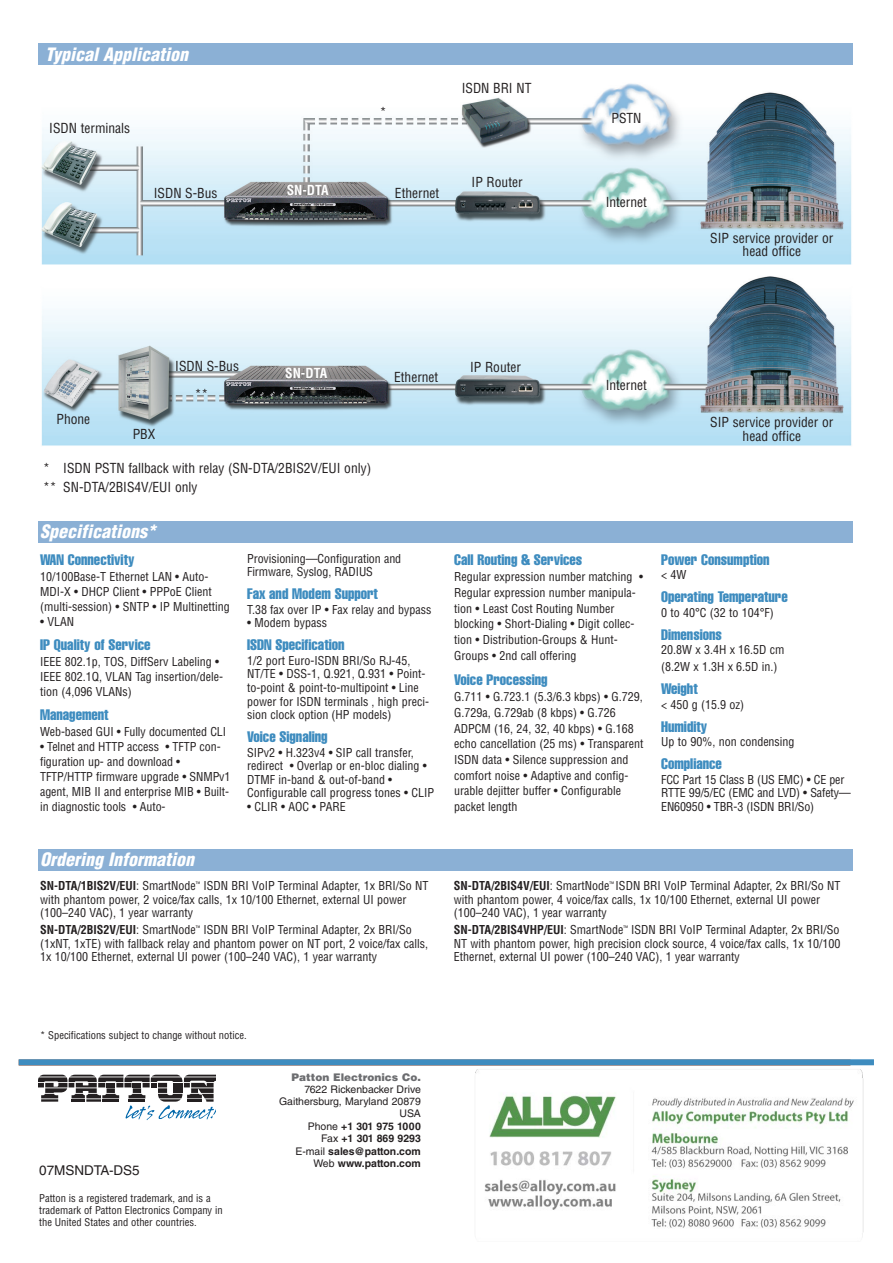
<style>
.page{position:relative;width:893px;height:1263px;background:#fff}
.page>*{position:absolute;margin:0;border:0;box-sizing:border-box;transform-origin:0 0}
.t1{font:italic 900 condensed 18px "Helvetica LT Std";color:#fff}
.t2{font:15px "Helvetica LT Std Comp";color:#3e8cbf}
.t3{font:condensed 13.5px/13.5px "Helvetica LT Std";color:#231f20;text-align:center}
.t4{font:700 condensed 13.5px "Helvetica LT Std";color:#fff}
.t5{font:13.5px "Helvetica LT Std";color:#231f20}
.t6{font:condensed 12px/13.5px "Helvetica LT Std";color:#231f20}
.t7{font:condensed 10.5px/12px "Helvetica LT Std";color:#231f20}
.t8{font:10.5px/12.5px "Helvetica LT Std";color:#231f20;text-align:right}
.t9{font:900 10.5px "Helvetica LT Std";color:#6c6d70}
.s1{font-weight:700}
</style>
<div class="page">
<div style="left:39px;top:44px;width:814px;height:21px;background:#8bb0d5"></div>
<img style="left:41px;top:83px;width:811px;height:363px">
<div style="left:39px;top:849px;width:814px;height:22px;background:#8bb0d5"></div>
<div style="left:39px;top:521px;width:814px;height:22px;background:#8bb0d5"></div>
<div style="left:19px;top:1060px;width:831px;height:6px;background:#a79897"></div>
<svg style="left:42px;top:1074px;width:173px;height:1px"></svg>
<svg style="left:38px;top:1075px;width:177px;height:45px"></svg>
<div style="left:19px;top:1059px;width:855px;height:6px;background:#3e8cbf"></div>
<img style="left:475px;top:1065px;width:393px;height:172px">
<h1 class="t1" style="left:45px;top:47px;width:144px">Typical Application</h1>
<p class="t3" style="left:49px;top:122px;width:82px">ISDN terminals</p>
<p class="t3" style="left:380px;top:106px;width:8px">*</p>
<p class="t4" style="left:287px;top:185px;width:43px">SN-DTA</p>
<p class="t3" style="left:154px;top:187px;width:65px">ISDN S-Bus</p>
<p class="t3" style="left:395px;top:187px;width:46px">Ethernet</p>
<p class="t3" style="left:462px;top:83px;width:71px">ISDN BRI NT</p>
<p class="t3" style="left:472px;top:176px;width:52px">IP Router</p>
<p class="t3" style="left:611px;top:112px;width:32px">PSTN</p>
<p class="t3" style="left:606px;top:196px;width:43px">Internet</p>
<p class="t3" style="left:710px;top:232px;width:125px">SIP service provider or head office</p>
<p class="t3" style="left:57px;top:413px;width:35px">Phone</p>
<p class="t3" style="left:133px;top:428px;width:24px">PBX</p>
<p class="t3" style="left:175px;top:360px;width:65px">ISDN S-Bus</p>
<p class="t3" style="left:195px;top:389px;width:15px">**</p>
<p class="t4" style="left:285px;top:368px;width:43px">SN-DTA</p>
<p class="t3" style="left:43px;top:459px;width:330px;line-height:18.9px;text-align:left">* ISDN PSTN fallback with relay (SN-DTA/2BIS2V/EUI only) ** SN-DTA/2BIS4V/EUI only</p>
<p class="t3" style="left:394px;top:371px;width:46px">Ethernet</p>
<h1 class="t1" style="left:40px;top:524px;width:117px">Specifications*</h1>
<p class="t2" style="left:40px;top:553px;width:96px">WAN Connectivity</p>
<p class="t6" style="left:40px;top:570px;width:191px;line-height:15px">10/100Base-T Ethernet LAN • Auto-<br>MDI-X • DHCP Client • PPPoE Client (multi-session) • SNTP • IP Multinetting</p>
<p class="t6" style="left:40px;top:615px;width:35px">• VLAN</p>
<p class="t2" style="left:40px;top:639px;width:112px">IP Quality of Service</p>
<p class="t6" style="left:40px;top:655px;width:184px;line-height:15px">IEEE 802.1p, TOS, DiffServ Labeling •<br>IEEE 802.1Q, VLAN Tag insertion/dele&shy;tion (4,096 VLANs)</p>
<p class="t2" style="left:40px;top:709px;width:70px">Management</p>
<p class="t6" style="left:40px;top:726px;width:188px">Web-based GUI • Fully documented CLI</p>
<p class="t6" style="left:40px;top:740px;width:192px;line-height:15px">• Telnet and HTTP access • TFTP con&shy;figuration up- and download • TFTP/HTTP firmware upgrade • SNMPv1 agent, MIB II and enterprise MIB • Built&shy;in diagnostic tools • Auto-</p>
<h1 class="t1" style="left:40px;top:852px;width:155px">Ordering Information</h1>
<p class="t6" style="left:247px;top:552px;width:156px">Provisioning—Configuration and<br>Firmware, Syslog, RADIUS</p>
<p class="t2" style="left:247px;top:588px;width:132px">Fax and Modem Support</p>
<p class="t6" style="left:247px;top:604px;width:186px">T.38 fax over IP • Fax relay and bypass</p>
<p class="t6" style="left:247px;top:617px;width:81px">• Modem bypass</p>
<p class="t2" style="left:247px;top:639px;width:99px">ISDN Specification</p>
<p class="t6" style="left:247px;top:655px;width:184px">1/2 port Euro-ISDN BRI/So RJ-45, NT/TE • DSS-1, Q.921, Q.931 • Point&shy;to-point &amp; point-to-multipoint • Line power for ISDN terminals , high preci&shy;sion clock option (HP models)</p>
<p class="t2" style="left:247px;top:731px;width:82px">Voice Signaling</p>
<p class="t6" style="left:247px;top:747px;width:189px">SIPv2 • H.323v4 • SIP call transfer, redirect • Overlap or en-bloc dialing • DTMF in-band &amp; out-of-band • Configurable call progress tones • CLIP</p>
<p class="t6" style="left:247px;top:801px;width:100px">• CLIR • AOC • PARE</p>
<p class="t6" style="left:40px;top:880px;width:390px"><span class="s1">SN-DTA/1BIS2V/EUI</span>: SmartNode<sup>™</sup> ISDN BRI VoIP Terminal Adapter, 1x BRI/So NT with phantom power, 2 voice/fax calls, 1x 10/100 Ethernet, external UI power (100–240 VAC), 1 year warranty</p>
<p class="t6" style="left:40px;top:924px;width:389px"><span class="s1">SN-DTA/2BIS2V/EUI</span>: SmartNode<sup>™</sup> ISDN BRI VoIP Terminal Adapter, 2x BRI/So (1xNT, 1xTE) with fallback relay and phantom power on NT port, 2 voice/fax calls,<br>1x 10/100 Ethernet, external UI power (100–240 VAC), 1 year warranty</p>
<p class="t3" style="left:470px;top:361px;width:52px">IP Router</p>
<p class="t3" style="left:606px;top:380px;width:43px">Internet</p>
<p class="t3" style="left:710px;top:417px;width:125px">SIP service provider or head office</p>
<p class="t2" style="left:454px;top:553px;width:130px">Call Routing &amp; Services</p>
<p class="t6" style="left:454px;top:570px;width:191px;line-height:15.6px">Regular expression number matching • Regular expression number manipula&shy;tion • Least Cost Routing Number blocking • Short-Dialing • Digit collec&shy;tion • Distribution-Groups &amp; Hunt-Groups • 2nd call offering</p>
<p class="t2" style="left:454px;top:674px;width:95px">Voice Processing</p>
<p class="t6" style="left:454px;top:690px;width:191px;line-height:15.6px">G.711 • G.723.1 (5.3/6.3 kbps) • G.729, G.729a, G.729ab (8 kbps) • G.726<br>ADPCM (16, 24, 32, 40 kbps) • G.168 echo cancellation (25 ms) • Transparent ISDN data • Silence suppression and comfort noise • Adaptive and config&shy;urable dejitter buffer • Configurable packet length</p>
<p class="t2" style="left:661px;top:553px;width:110px">Power Consumption</p>
<p class="t6" style="left:661px;top:569px;width:27px">&lt; 4W</p>
<p class="t2" style="left:661px;top:591px;width:128px">Operating Temperature</p>
<p class="t6" style="left:661px;top:607px;width:114px">0 to 40°C (32 to 104°F)</p>
<p class="t2" style="left:661px;top:629px;width:62px">Dimensions</p>
<p class="t6" style="left:661px;top:643px;width:125px;line-height:16.8px">20.8W x 3.4H x 16.5D cm (8.2W x 1.3H x 6.5D in.)</p>
<p class="t2" style="left:661px;top:683px;width:38px">Weight</p>
<p class="t6" style="left:661px;top:699px;width:84px">&lt; 450 g (15.9 oz)</p>
<p class="t2" style="left:661px;top:721px;width:48px">Humidity</p>
<p class="t6" style="left:661px;top:736px;width:135px">Up to 90%, non condensing</p>
<p class="t2" style="left:661px;top:758px;width:62px">Compliance</p>
<p class="t6" style="left:661px;top:774px;width:191px">FCC Part 15 Class B (US EMC) • CE per<br>RTTE 99/5/EC (EMC and LVD) • Safety—<br>EN60950 • TBR-3 (ISDN BRI/So)</p>
<p class="t6" style="left:454px;top:880px;width:388px"><span class="s1">SN-DTA/2BIS4V/EUI</span>: SmartNode<sup>™</sup> ISDN BRI VoIP Terminal Adapter, 2x BRI/So NT with phantom power, 4 voice/fax calls, 1x 10/100 Ethernet, external UI power (100–240 VAC), 1 year warranty</p>
<p class="t6" style="left:454px;top:924px;width:388px;text-align:justify"><span class="s1">SN-DTA/2BIS4VHP/EUI</span>: SmartNode<sup>™</sup> ISDN BRI VoIP Terminal Adapter, 2x BRI/So NT with phantom power, high precision clock source, 4 voice/fax calls, 1x 10/100<br>Ethernet, external UI power (100–240 VAC), 1 year warranty</p>
<p class="t7" style="left:40px;top:1030px;width:208px">* Specifications subject to change without notice.</p>
<p class="t5" style="left:39px;top:1165px;width:102px">07MSNDTA- DS5</p>
<p class="t7" style="left:39px;top:1193px;width:185px">Patton is a registered trademark, and is a trademark of Patton Electronics Company in the United States and other countries.</p>
<p class="t9" style="left:291px;top:1071px;width:131px">Patton Electronics Co.</p>
<p class="t8" style="left:279px;top:1084px;width:143px">7622 Rickenbacker Drive<br>Gaithersburg, Maryland 20879<br>USA<br>Phone <span class="s1">+1 301 975 1000<br></span>Fax <span class="s1">+1 301 869 9293<br></span>E-mail <span class="s1">sales@patton.com<br></span>Web <span class="s1">www.patton.com</span></p>
</div>
